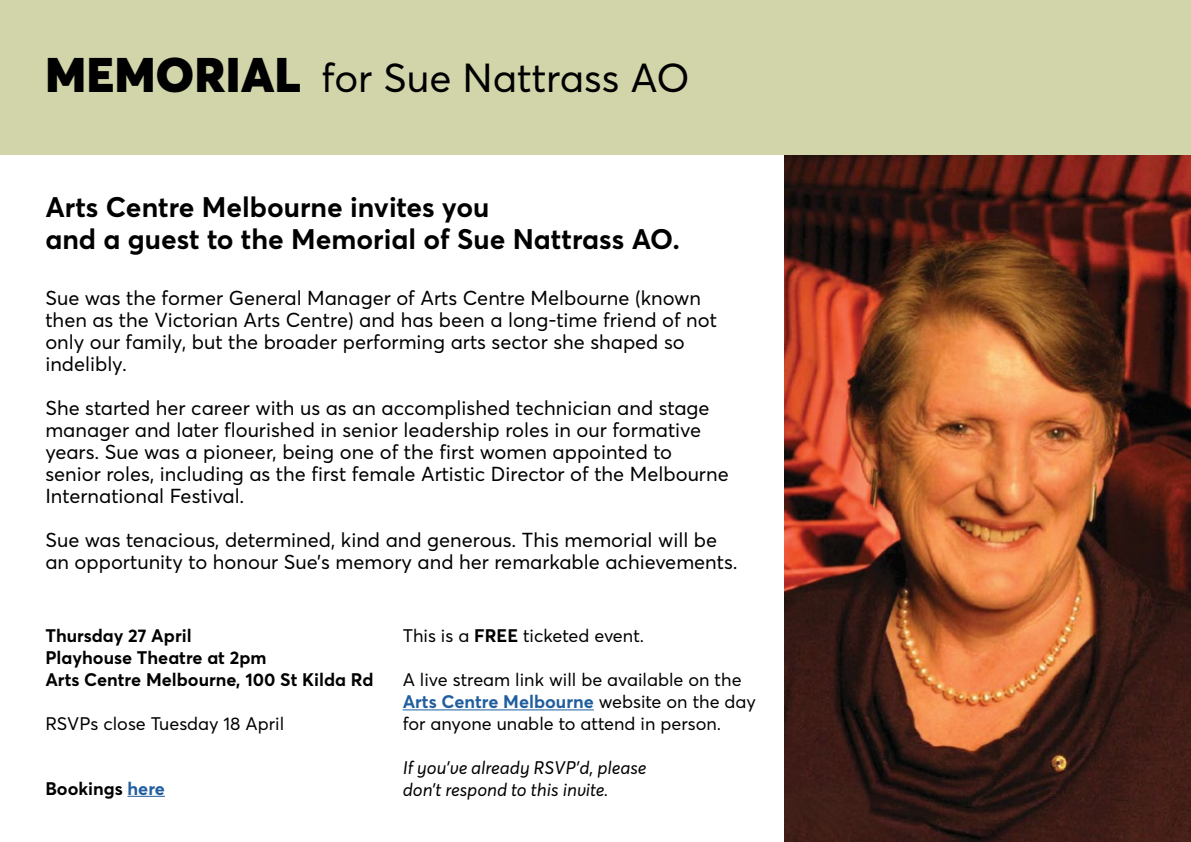
<style>
.page{position:relative;width:1191px;height:842px;background:#fff}
.page>*{position:absolute;margin:0;border:0;box-sizing:border-box;transform-origin:0 0}
.t1{font:40px "Averta Std";color:#000}
.t2{font:700 28px/32px "Averta Std";color:#000}
.t3{font:20px/22px "Averta Std";color:#000}
.t4{font:18px/22px "Averta Std";color:#000}
.t5{font:700 18px/22px "Averta Std";color:#000}
.t6{font:italic 18px/22px "Averta Std";color:#000}
.s1{font-weight:900;font-size:48px}
.s2{color:#215e9e}
.s3{font-weight:700}
.s4{font-weight:700;color:#215e9e}
</style>
<div class="page">
<img style="left:784px;top:154px;width:407px;height:688px">
<div style="left:0;top:0;width:1191px;height:154px;background:#d2d4aa"></div>
<hr style="left:127px;top:796px;width:38px;height:1px;background:#215e9e">
<hr style="left:403px;top:709px;width:191px;height:1px;background:#215e9e">
<h1 class="t1" style="left:46px;top:53px;width:645px"><span class="s1">MEMORIAL</span> for Sue Nattrass AO</h1>
<h2 class="t2" style="left:45px;top:191px;width:636px">Arts Centre Melbourne invites you<br>and a guest to the Memorial of Sue Nattrass AO.</h2>
<p class="t3" style="left:45px;top:286px;width:673px">Sue was the former General Manager of Arts Centre Melbourne (known then as the Victorian Arts Centre) and has been a long-time friend of not only our family, but the broader performing arts sector she shaped so indelibly.</p>
<p class="t3" style="left:45px;top:396px;width:685px">She started her career with us as an accomplished technician and stage manager and later flourished in senior leadership roles in our formative years. Sue was a pioneer, being one of the first women appointed to senior roles, including as the first female Artistic Director of the Melbourne International Festival.</p>
<p class="t3" style="left:45px;top:528px;width:694px">Sue was tenacious, determined, kind and generous. This memorial will be an opportunity to honour Sue’s memory and her remarkable achievements.</p>
<p class="t5" style="left:45px;top:625px;width:330px">Thursday 27 April<br>Playhouse Theatre at 2pm<br>Arts Centre Melbourne, 100 St Kilda Rd</p>
<p class="t4" style="left:45px;top:713px;width:240px">RSVPs close Tuesday 18 April</p>
<p class="t5" style="left:45px;top:777px;width:121px">Bookings <span class="s2">here</span></p>
<p class="t4" style="left:403px;top:625px;width:243px">This is a <span class="s3">FREE</span> ticketed event.</p>
<p class="t4" style="left:403px;top:669px;width:355px">A live stream link will be available on the<br><span class="s4">Arts Centre Melbourne</span> website on the day for anyone unable to attend in person.</p>
<p class="t6" style="left:403px;top:758px;width:245px">If you’ve already RSVP’d, please don’t respond to this invite.</p>
</div>
